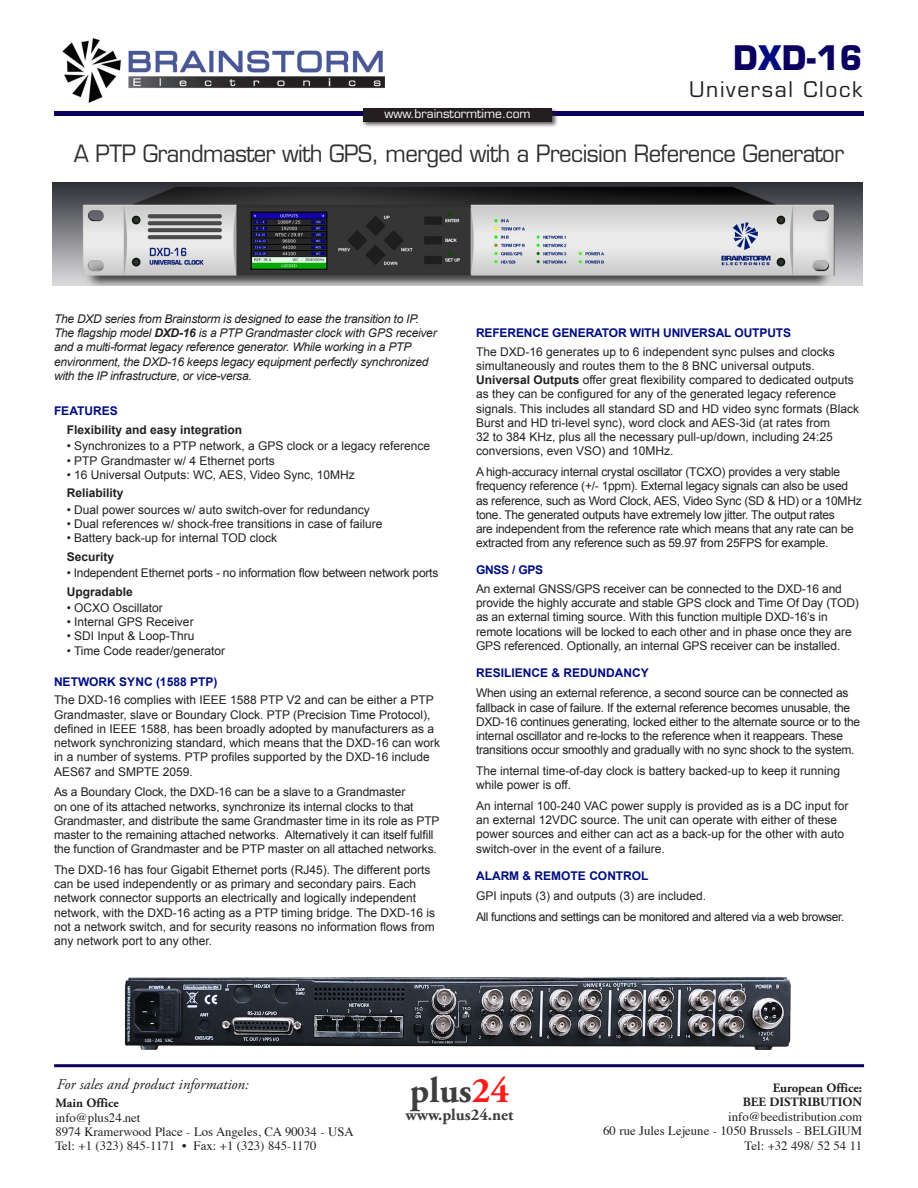
<style>
.page{position:relative;width:918px;height:1188px;background:#fff}
.page>*{position:absolute;margin:0;border:0;box-sizing:border-box;transform-origin:0 0}
.t1{font:700 36px "Adobe Garamond Pro";color:#3e3e3f}
.t2{font:700 33px "Eurostile";color:#0b0060;scale:.95 1}
.t3{font:23.25px "Eurostile";letter-spacing:-.025em;color:#312f30;scale:.95 1}
.t4{font:21px "Eurostile";letter-spacing:.08em;color:#231f20}
.t5{font:700 16.5px "Adobe Garamond Pro";color:#3e3e3f}
.t6{font:italic 15px "Adobe Garamond Pro";color:#231f20}
.t7{font:12.75px "Times";color:#231f20}
.t8{font:700 12.75px "Adobe Garamond Pro";color:#231f20}
.t9{font:12px/14.2px "Arial";color:#231f20}
.t10{font:12px/14.2px "Arial";letter-spacing:-.02em;color:#231f20}
.t11{font:italic 12px/14.2px "Arial";letter-spacing:-.02em;color:#231f20}
.t12{font:700 12px "Arial";color:#000d80}
.t13{font:12px "Arial";letter-spacing:-.03em;color:#231f20}
.t14{font:700 12px "Arial";color:#231f20}
.t15{font:12px "Eurostile";color:#fff}
.s1{color:#000d80}
.s2{font-weight:700}
.s3{color:#ff1a1a}
</style>
<div class="page">
<img style="left:62px;top:38px;width:323px;height:65px">
<hr style="left:54px;top:111px;width:810px;height:4px;background:#0b0060">
<div style="left:361px;top:107px;width:197px;height:21px;background:#231f20;opacity:.75"></div>
<div style="left:363px;top:109px;width:189px;height:13px;background:#231f20"></div>
<hr style="left:54px;top:1064px;width:810px;height:3px;background:#0b0060">
<img style="left:53px;top:182px;width:809px;height:103px">
<img style="left:124px;top:977px;width:667px;height:73px">
<p class="t15" style="left:384px;top:107px;width:148px">www.brainstormtime.com</p>
<p class="t2" style="left:733px;top:38px;width:137px">D<span class="s1">X</span>D-16</p>
<p class="t4" style="left:689px;top:77px;width:175px">Universal Clock</p>
<p class="t3" style="left:74px;top:140px;width:812px">A PTP Grandmaster with GPS, merged with a Precision Reference Generator</p>
<p class="t11" style="left:54px;top:312px;width:384px">The DXD series from Brainstorm is designed to ease the transition to IP.<br>The flagship model <span class="s2">DXD-16</span> is a PTP Grandmaster clock with GPS receiver and a multi-format legacy reference generator. While working in a PTP environment, the DXD-16 keeps legacy equipment perfectly synchronized with the IP infrastructure, or vice-versa.</p>
<p class="t12" style="left:54px;top:403px;width:65px">FEATURES</p>
<p class="t14" style="left:67px;top:422px;width:177px">Flexibility and easy integration</p>
<p class="t9" style="left:67px;top:439px;width:365px">• Synchronizes to a PTP network, a GPS clock or a legacy reference</p>
<p class="t9" style="left:67px;top:453px;width:210px">• PTP Grandmaster w/ 4 Ethernet ports</p>
<p class="t9" style="left:67px;top:468px;width:290px">• 16 Universal Outputs: WC, AES, Video Sync, 10MHz</p>
<p class="t14" style="left:67px;top:485px;width:58px">Reliability</p>
<p class="t9" style="left:67px;top:502px;width:304px">• Dual power sources w/ auto switch-over for redundancy</p>
<p class="t9" style="left:67px;top:517px;width:317px">• Dual references w/ shock-free transitions in case of failure</p>
<p class="t9" style="left:67px;top:531px;width:212px">• Battery back-up for internal TOD clock</p>
<p class="t14" style="left:67px;top:549px;width:49px">Security</p>
<p class="t10" style="left:67px;top:566px;width:373px">• Independent Ethernet ports - no information flow between network ports</p>
<p class="t14" style="left:67px;top:583px;width:68px">Upgradable</p>
<p class="t9" style="left:67px;top:601px;width:98px">• OCXO Oscillator</p>
<p class="t9" style="left:67px;top:615px;width:128px">• Internal GPS Receiver</p>
<p class="t9" style="left:67px;top:629px;width:129px">• SDI Input &amp; Loop-Thru</p>
<p class="t9" style="left:67px;top:643px;width:160px">• Time Code reader/generator</p>
<p class="t12" style="left:54px;top:674px;width:165px">NETWORK SYNC (1588 PTP)</p>
<p class="t9" style="left:54px;top:693px;width:388px">The DXD-16 complies with IEEE 1588 PTP V2 and can be either a PTP Grandmaster, slave or Boundary Clock. PTP (Precision Time Protocol), defined in IEEE 1588, has been broadly adopted by manufacturers as a network synchronizing standard, which means that the DXD-16 can work in a number of systems. PTP profiles supported by the DXD-16 include AES67 and SMPTE 2059.</p>
<p class="t9" style="left:54px;top:785px;width:387px">As a Boundary Clock, the DXD-16 can be a slave to a Grandmaster<br>on one of its attached networks, synchronize its internal clocks to that Grandmaster, and distribute the same Grandmaster time in its role as PTP master to the remaining attached networks. Alternatively it can itself fulfill the function of Grandmaster and be PTP master on all attached networks.</p>
<p class="t9" style="left:54px;top:863px;width:383px">The DXD-16 has four Gigabit Ethernet ports (RJ45). The different ports can be used independently or as primary and secondary pairs. Each network connector supports an electrically and logically independent network, with the DXD-16 acting as a PTP timing bridge. The DXD-16 is not a network switch, and for security reasons no information flows from any network port to any other.</p>
<p class="t12" style="left:476px;top:325px;width:317px">REFERENCE GENERATOR WITH UNIVERSAL OUTPUTS</p>
<p class="t9" style="left:476px;top:344px;width:385px">The DXD-16 generates up to 6 independent sync pulses and clocks simultaneously and routes them to the 8 BNC universal outputs.<br><span class="s2">Universal Outputs</span> offer great flexibility compared to dedicated outputs as they can be configured for any of the generated legacy reference signals. This includes all standard SD and HD video sync formats (Black Burst and HD tri-level sync), word clock and AES-3id (at rates from<br>32 to 384 KHz, plus all the necessary pull-up/down, including 24:25 conversions, even VSO) and 10MHz.</p>
<p class="t10" style="left:476px;top:465px;width:387px">A high-accuracy internal crystal oscillator (TCXO) provides a very stable frequency reference (+/- 1ppm). External legacy signals can also be used as reference, such as Word Clock, AES, Video Sync (SD &amp; HD) or a 10MHz tone. The generated outputs have extremely low jitter. The output rates<br>are independent from the reference rate which means that any rate can be extracted from any reference such as 59.97 from 25FPS for example.</p>
<p class="t12" style="left:476px;top:562px;width:69px">GNSS / GPS</p>
<p class="t9" style="left:476px;top:582px;width:384px">An external GNSS/GPS receiver can be connected to the DXD-16 and provide the highly accurate and stable GPS clock and Time Of Day (TOD) as an external timing source. With this function multiple DXD-16’s in remote locations will be locked to each other and in phase once they are GPS referenced. Optionally, an internal GPS receiver can be installed.</p>
<p class="t12" style="left:476px;top:665px;width:174px">RESILIENCE &amp; REDUNDANCY</p>
<p class="t10" style="left:476px;top:686px;width:386px">When using an external reference, a second source can be connected as fallback in case of failure. If the external reference becomes unusable, the DXD-16 continues generating, locked either to the alternate source or to the internal oscillator and re-locks to the reference when it reappears. These transitions occur smoothly and gradually with no sync shock to the system.</p>
<p class="t9" style="left:476px;top:764px;width:366px">The internal time-of-day clock is battery backed-up to keep it running while power is off.</p>
<p class="t9" style="left:476px;top:799px;width:374px">An internal 100-240 VAC power supply is provided as is a DC input for an external 12VDC source. The unit can operate with either of these power sources and either can act as a back-up for the other with auto switch-over in the event of a failure.</p>
<p class="t12" style="left:476px;top:868px;width:174px">ALARM &amp; REMOTE CONTROL</p>
<p class="t9" style="left:476px;top:889px;width:232px">GPI inputs (3) and outputs (3) are included.</p>
<p class="t13" style="left:476px;top:909px;width:370px">All functions and settings can be monitored and altered via a web browser.</p>
<p class="t6" style="left:57px;top:1075px;width:193px">For sales and product information:</p>
<p class="t8" style="left:55px;top:1096px;width:65px">Main Office</p>
<p class="t7" style="left:55px;top:1105px;width:87px">info@plus24.net</p>
<p class="t7" style="left:55px;top:1120px;width:300px">8974 Kramerwood Place - Los Angeles, CA 90034 - USA</p>
<p class="t7" style="left:55px;top:1134px;width:263px">Tel: +1 (323) 845-1171 • Fax: +1 (323) 845-1170</p>
<p class="t1" style="left:410px;top:1069px;width:101px">plus<span class="s3">24</span></p>
<p class="t5" style="left:406px;top:1105px;width:110px">www.plus24.net</p>
<p class="t8" style="left:773px;top:1080px;width:91px">European Office:</p>
<p class="t8" style="left:743px;top:1095px;width:121px">BEE DISTRIBUTION</p>
<p class="t7" style="left:728px;top:1105px;width:135px">info@beedistribution.com</p>
<p class="t7" style="left:603px;top:1119px;width:260px">60 rue Jules Lejeune - 1050 Brussels - BELGIUM</p>
<p class="t7" style="left:745px;top:1134px;width:119px">Tel: +32 498/ 52 54 11</p>
</div>
